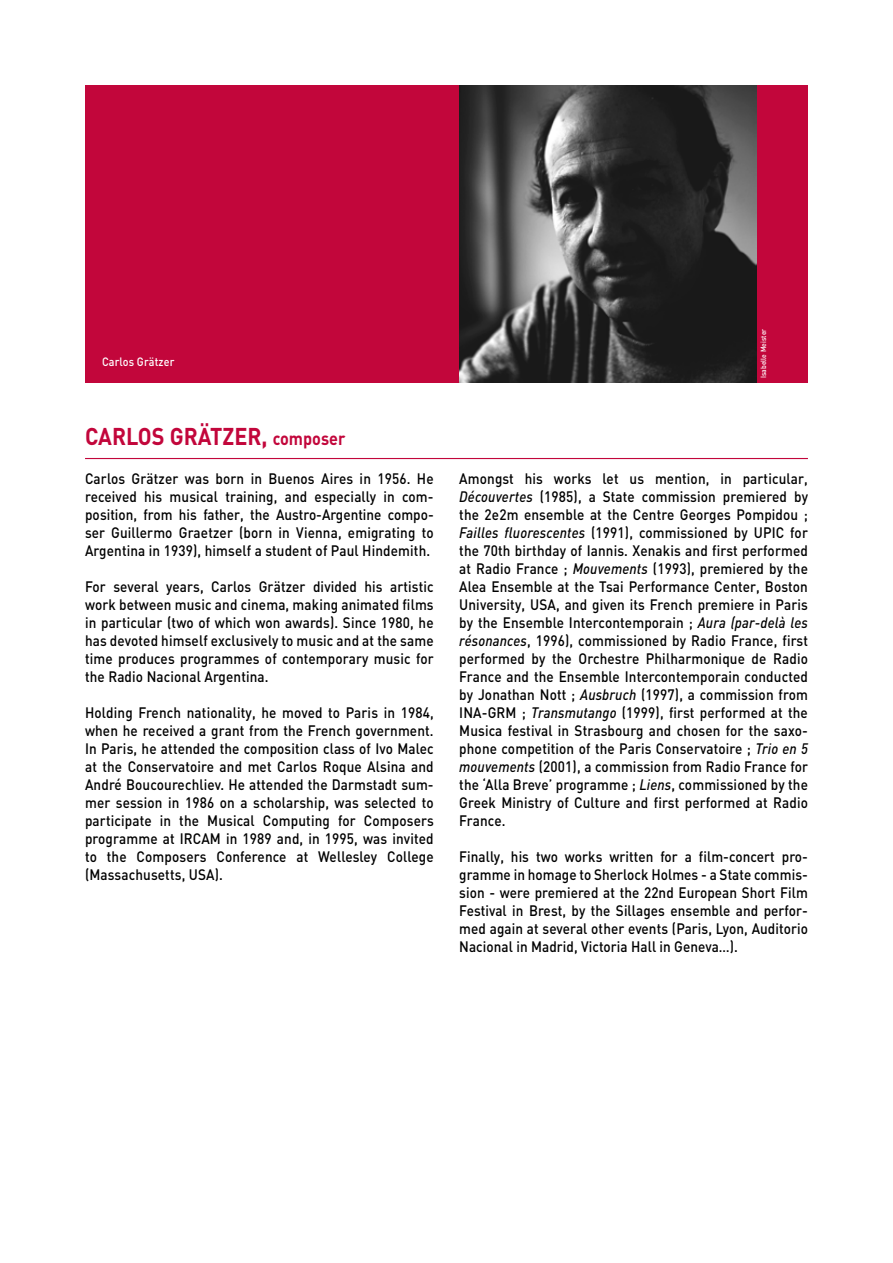
<style>
.page{position:relative;width:893px;height:1263px;background:#fff}
.page>*{position:absolute;margin:0;border:0;box-sizing:border-box;transform-origin:0 0}
.t1{font:700 24px "DIN";color:#c2063b;scale:.9 1}
.t2{font:500 15px/18px "DIN";letter-spacing:.01em;color:#000;text-align:justify;scale:.9 1}
.t3{font:500 12px "DIN";letter-spacing:.01em;color:#fff;scale:.9 1}
.t4{font:500 7.5px "DIN";letter-spacing:.01em;color:#fff;scale:.9 1}
.s1{font-size:18px}
.s2{font-style:italic}
</style>
<div class="page">
<hr style="left:85px;top:458px;width:723px;height:1px;background:#c2063b">
<div style="left:85px;top:85px;width:723px;height:298px;background:#c2063b"></div>
<img style="left:459px;top:85px;width:298px;height:298px">
<p class="t3" style="left:102px;top:354px;width:82px">Carlos Grätzer</p>
<h1 class="t1" style="left:85px;top:421px;width:291px">Carlos GRÄTZER, <span class="s1">composer</span></h1>
<p class="t2" style="left:85px;top:469px;width:389px">Carlos Grätzer was born in Buenos Aires in 1956. He received his musical training, and especially in com&shy;position, from his father, the Austro-Argentine compo&shy;ser Guillermo Graetzer (born in Vienna, emigrating to Argentina in 1939), himself a student of Paul Hindemith.</p>
<p class="t2" style="left:85px;top:577px;width:389px">For several years, Carlos Grätzer divided his artistic work between music and cinema, making animated films in particular (two of which won awards). Since 1980, he has devoted himself exclusively to music and at the same time produces programmes of contemporary music for the Radio Nacional Argentina.</p>
<p class="t2" style="left:85px;top:703px;width:389px">Holding French nationality, he moved to Paris in 1984, when he received a grant from the French government.<br>In Paris, he attended the composition class of Ivo Malec at the Conservatoire and met Carlos Roque Alsina and André Boucourechliev. He attended the Darmstadt sum&shy;mer session in 1986 on a scholarship, was selected to participate in the Musical Computing for Composers programme at IRCAM in 1989 and, in 1995, was invited to the Composers Conference at Wellesley College (Massachusetts, USA).</p>
<p class="t4" style="left:759px;top:378px;width:57px;rotate:-90deg">Isabelle Meister</p>
<p class="t2" style="left:459px;top:469px;width:389px">Amongst his works let us mention, in particular, <span class="s2">Découvertes</span> (1985), a State commission premiered by the 2e2m ensemble at the Centre Georges Pompidou ; <span class="s2">Failles fluorescentes</span> (1991), commissioned by UPIC for the 70th birthday of Iannis. Xenakis and first performed at Radio France ; <span class="s2">Mouvements</span> (1993), premiered by the Alea Ensemble at the Tsai Performance Center, Boston University, USA, and given its French premiere in Paris by the Ensemble Intercontemporain ; <span class="s2">Aura (par-delà les résonances</span>, 1996), commissioned by Radio France, first performed by the Orchestre Philharmonique de Radio France and the Ensemble Intercontemporain conducted by Jonathan Nott ; <span class="s2">Ausbruch</span> (1997), a commission from INA-GRM ; <span class="s2">Transmutango</span> (1999), first performed at the Musica festival in Strasbourg and chosen for the saxo&shy;phone competition of the Paris Conservatoire ; <span class="s2">Trio en 5 mouvements</span> (2001), a commission from Radio France for the ‘Alla Breve’ programme ; <span class="s2">Liens</span>, commissioned by the Greek Ministry of Culture and first performed at Radio France.</p>
<p class="t2" style="left:459px;top:847px;width:389px">Finally, his two works written for a film-concert pro&shy;gramme in homage to Sherlock Holmes - a State commis&shy;sion - were premiered at the 22nd European Short Film Festival in Brest, by the Sillages ensemble and perfor&shy;med again at several other events (Paris, Lyon, Auditorio Nacional in Madrid, Victoria Hall in Geneva…).</p>
</div>
